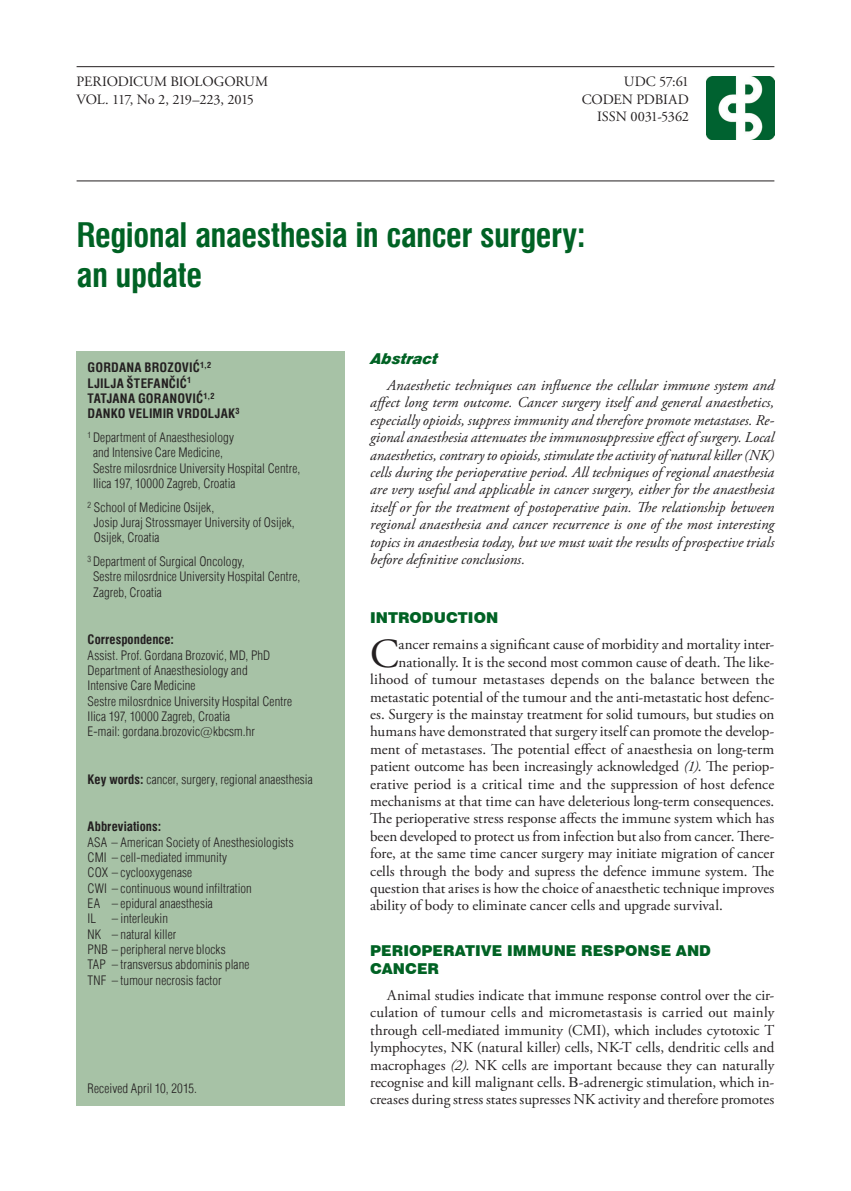
<style>
.page{position:relative;width:851px;height:1191px;background:#fff}
.page>*{position:absolute;margin:0;border:0;box-sizing:border-box;transform-origin:0 0}
.t1{font:41.25px "Adobe Garamond Pro";color:#231f20}
.t2{font:700 condensed 33px/39.6px "Swiss 721 BT";letter-spacing:-.015em;color:#006224}
.t3{font:15px/17.4px "Adobe Garamond Pro";color:#231f20;text-align:justify}
.t4{font:italic 15px/17.4px "Adobe Garamond Pro";color:#231f20;text-align:justify}
.t5{font:900 15px/18px "Swiss 721 BT";letter-spacing:.005em;color:#006224}
.t6{font:italic 900 15px "Swiss 721 BT";color:#006224}
.t7{font:14.25px/17.4px "Adobe Garamond Pro";letter-spacing:-.02em;color:#231f20;text-align:right}
.t8{font:14.25px "Adobe Garamond Pro";letter-spacing:-.04em;color:#231f20}
.t9{font:12.75px/15.3px "Helvetica Condensed Light HR Normal";letter-spacing:.01em;color:#231f20}
.t10{font:700 condensed 12.75px/15.3px "Helvetica";letter-spacing:.01em;color:#231f20}
.t11{font:700 condensed 12.75px "Swiss 721 BT";letter-spacing:.005em;color:#231f20}
.s1{font-family:"Swiss 721 BT";font-weight:300}
.s2{font-family:"Swiss 721 BT";font-weight:700;font-stretch:condensed}
.s3{font-style:italic}
</style>
<div class="page">
<img style="left:706px;top:76px;width:68px;height:64px">
<hr style="left:77px;top:66px;width:697px;height:1px;background:#231f20">
<hr style="left:77px;top:180px;width:697px;height:1px;background:#231f20">
<div style="left:77px;top:351px;width:267px;height:755px;background:#a7c2a6"></div>
<p class="t7" style="left:77px;top:73px;width:193px">PERIODICUM BIOLOGORUM</p>
<p class="t7" style="left:623px;top:73px;width:67px">UDC 57:61</p>
<p class="t8" style="left:77px;top:90px;width:179px">VOL. 117, No 2, 219–223, 2015</p>
<p class="t7" style="left:581px;top:91px;width:109px">CODEN PDBIAD<br>ISSN 0031-5362</p>
<h2 class="t2" style="left:77px;top:215px;width:510px">Regional anaesthesia in cancer surgery: an update</h2>
<p class="t10" style="left:88px;top:360px;width:153px">GORDANA BROZOVIĆ<sup>1,2<br></sup>LJILJA ŠTEFANČIĆ<sup>1<br></sup>TATJANA GORANOVIĆ<sup>1,2<br></sup>DANKO VELIMIR VRDOLJAK<sup>3</sup></p>
<p class="t9" style="left:93px;top:429px;width:209px;text-indent:-5px"><sup>1</sup> Department of Anaesthesiology<br>and Intensive Care Medicine,<br>Sestre milosrdnice University Hospital Centre, Ilica 197, 10000 Zagreb, Croatia</p>
<p class="t9" style="left:94px;top:499px;width:202px;text-indent:-6px"><sup>2</sup> School of Medicine Osijek,<br>Josip Juraj Strossmayer University of Osijek,<br>Osijek, Croatia</p>
<p class="t9" style="left:93px;top:553px;width:209px;text-indent:-5px"><sup>3</sup> Department of Surgical Oncology,<br>Sestre milosrdnice University Hospital Centre,<br>Zagreb, Croatia</p>
<p class="t11" style="left:88px;top:632px;width:88px">Correspondence:</p>
<p class="t9" style="left:88px;top:647px;width:206px">Assist. Prof. Gordana Brozovi}, MD, PhD Department of Anaesthesiology and<br>Intensive Care Medicine<br>Sestre milosrdnice University Hospital Centre Ilica 197, 10000 Zagreb, Croatia<br>E-mail: gordana.brozovic<span class="s1">@</span>kbcsm.hr</p>
<p class="t9" style="left:88px;top:771px;width:226px"><span class="s2">Key words:</span> cancer, surgery, regional anaesthesia</p>
<p class="t11" style="left:88px;top:819px;width:75px">Abbreviations:</p>
<p class="t9" style="left:88px;top:834px;width:207px">ASA – American Society of Anesthesiologists<br>CMI – cell-mediated immunity<br>COX – cyclooxygenase<br>CWI – continuous wound infiltration<br>EA – epidural anaesthesia<br>IL – interleukin<br>NK – natural killer<br>PNB – peripheral nerve blocks<br>TAP – transversus abdominis plane<br>TNF – tumour necrosis factor</p>
<p class="t9" style="left:88px;top:1080px;width:111px">Received April 10, 2015.</p>
<p class="t6" style="left:370px;top:349px;width:72px">Abstract</p>
<p class="t4" style="left:370px;top:377px;width:405px;text-indent:17px">Anaesthetic techniques can influence the cellular immune system and affect long term outcome. Cancer surgery itself and general anaesthetics, especially opioids, suppress immunity and therefore promote metastases. Re&shy;gional anaesthesia attenuates the immunosuppressive effect of surgery. Local anaesthetics, contrary to opioids, stimulate the activity of natural killer (NK) cells during the perioperative period. All techniques of regional anaesthesia are very useful and applicable in cancer surgery, either for the anaesthesia itself or for the treatment of postoperative pain. The relationship between regional anaesthesia and cancer recurrence is one of the most interesting topics in anaesthesia today, but we must wait the results of prospective trials before definitive conclusions.</p>
<p class="t5" style="left:370px;top:609px;width:129px">INTRODUCTION</p>
<h1 class="t1" style="left:370px;top:629px;width:30px">C</h1>
<p class="t3" style="left:398px;top:636px;width:377px">ancer remains a significant cause of morbidity and mortality inter-</p>
<p class="t3" style="left:398px;top:654px;width:377px">nationally. It is the second most common cause of death. The like-</p>
<p class="t3" style="left:370px;top:671px;width:405px">lihood of tumour metastases depends on the balance between the</p>
<p class="t3" style="left:370px;top:688px;width:405px">metastatic potential of the tumour and the anti-metastatic host defenc-</p>
<p class="t3" style="left:370px;top:706px;width:405px">es. Surgery is the mainstay treatment for solid tumours, but studies on</p>
<p class="t3" style="left:370px;top:723px;width:405px">humans have demonstrated that surgery itself can promote the develop-</p>
<p class="t3" style="left:370px;top:741px;width:405px">ment of metastases. The potential effect of anaesthesia on long-term</p>
<p class="t3" style="left:370px;top:758px;width:405px">patient outcome has been increasingly acknowledged <span class="s3">(1)</span>. The periop-</p>
<p class="t3" style="left:370px;top:775px;width:405px">erative period is a critical time and the suppression of host defence</p>
<p class="t3" style="left:370px;top:793px;width:405px">mechanisms at that time can have deleterious long-term consequences.</p>
<p class="t3" style="left:370px;top:810px;width:405px">The perioperative stress response affects the immune system which has</p>
<p class="t3" style="left:370px;top:828px;width:405px">been developed to protect us from infection but also from cancer. There-</p>
<p class="t3" style="left:370px;top:845px;width:405px">fore, at the same time cancer surgery may initiate migration of cancer</p>
<p class="t3" style="left:370px;top:862px;width:405px">cells through the body and supress the defence immune system. The</p>
<p class="t3" style="left:370px;top:880px;width:405px">question that arises is how the choice of anaesthetic technique improves</p>
<p class="t3" style="left:370px;top:897px;width:354px">ability of body to eliminate cancer cells and upgrade survival.</p>
<p class="t5" style="left:370px;top:941px;width:342px">PERIOPERATIVE IMMUNE RESPONSE AND<br>CANCER</p>
<p class="t3" style="left:370px;top:987px;width:405px;text-indent:17px">Animal studies indicate that immune response control over the cir&shy;culation of tumour cells and micrometastasis is carried out mainly through cell-mediated immunity (CMI), which includes cytotoxic T lymphocytes, NK (natural killer) cells, NK-T cells, dendritic cells and macrophages <span class="s3">(2).</span> NK cells are important because they can naturally recognise and kill malignant cells. -adrenergic stimulation, which in&shy;creases during stress states supresses NK activity and therefore promotes</p>
</div>
